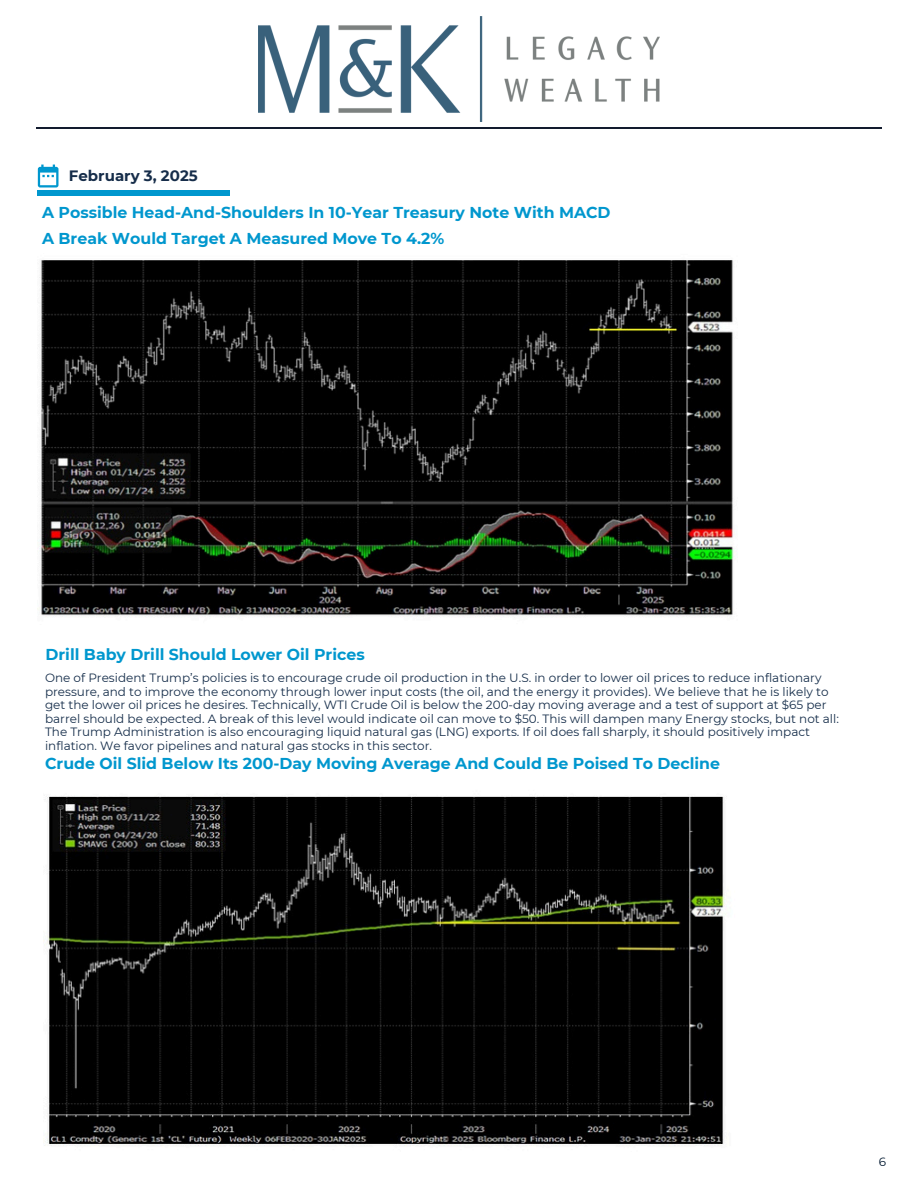
<style>
.page{position:relative;width:918px;height:1188px;background:#fff}
.page>*{position:absolute;margin:0;border:0;box-sizing:border-box;transform-origin:0 0}
.t1{font:700 15.75px/25.8px "Montserrat";color:#0097ce}
.t2{font:700 15px "Montserrat";color:#162d4a}
.t3{font:12px/13.5px "Montserrat";color:#152d4a}
.t4{font:12px "Montserrat";color:#00182f}
</style>
<div class="page">
<svg style="left:38px;top:165px;width:21px;height:23px"></svg>
<hr style="left:38px;top:191px;width:192px;height:4px;background:#0097ce">
<hr style="left:36px;top:127px;width:846px;height:2px;background:#121b2e">
<img style="left:39px;top:260px;width:699px;height:358px">
<img style="left:44px;top:796px;width:683px;height:350px">
<img style="left:259px;top:17px;width:400px;height:105px">
<p class="t2" style="left:69px;top:166px;width:130px">February 3, 2025</p>
<h1 class="t1" style="left:42px;top:199px;width:570px">A Possible Head-And-Shoulders In 10-Year Treasury Note With MACD<br>A Break Would Target A Measured Move To 4.2%</h1>
<p class="t1" style="left:45px;top:641px;width:321px">Drill Baby Drill Should Lower Oil Prices</p>
<p class="t3" style="left:45px;top:671px;width:795px">One of President Trump’s policies is to encourage crude oil production in the U.S. in order to lower oil prices to reduce inflationary pressure, and to improve the economy through lower input costs (the oil, and the energy it provides). We believe that he is likely to get the lower oil prices he desires. Technically, WTI Crude Oil is below the 200-day moving average and a test of support at $65 per barrel should be expected. A break of this level would indicate oil can move to $50. This will dampen many Energy stocks, but not all:<br>The Trump Administration is also encouraging liquid natural gas (LNG) exports. If oil does fall sharply, it should positively impact inflation. We favor pipelines and natural gas stocks in this sector.</p>
<h1 class="t1" style="left:45px;top:750px;width:677px">Crude Oil Slid Below Its 200-Day Moving Average And Could Be Poised To Decline</h1>
<h1 class="t4" style="left:879px;top:1155px;width:9px">6</h1>
</div>
